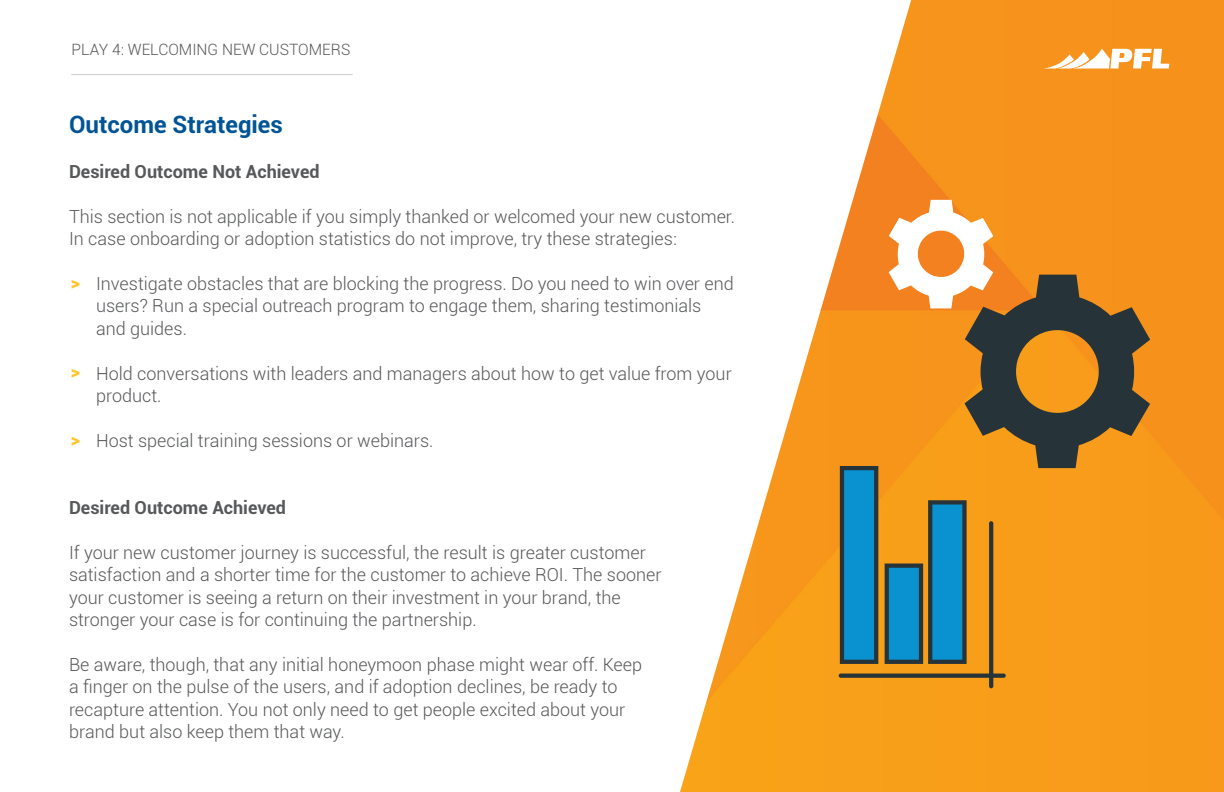
<style>
.page{position:relative;width:1224px;height:792px;background:#fff}
.page>*{position:absolute;margin:0;border:0;box-sizing:border-box;transform-origin:0 0}
.t1{font:700 24px "Roboto";color:#005496}
.t2{font:300 18px/22.4px "Roboto";color:#57585a}
.t3{font:700 18px "Roboto";color:#57585a}
.t4{font:900 18px "Roboto";color:#fec527}
.t5{font:300 15.6px "Roboto";color:#57585a}
</style>
<div class="page">
<img style="left:680px;top:0;width:544px;height:792px">
<svg style="left:840px;top:466px;width:38px;height:198px;background:#1079aa"></svg>
<svg style="left:885px;top:500px;width:82px;height:164px;background:#4a8184"></svg>
<svg style="left:839px;top:674px;width:167px;height:4px"></svg>
<svg style="left:989px;top:521px;width:4px;height:167px"></svg>
<svg style="left:889px;top:200px;width:261px;height:268px;background:#c18335"></svg>
<svg style="left:1043px;top:49px;width:126px;height:20px"></svg>
<hr style="left:72px;top:74px;width:280px;height:1px;background:#d1d2d4">
<p class="t5" style="left:72px;top:39px;width:280px">PLAY 4: WELCOMING NEW CUSTOMERS</p>
<h1 class="t1" style="left:69px;top:115px;width:215px">Outcome Strategies</h1>
<p class="t3" style="left:69px;top:164px;width:252px">Desired Outcome Not Achieved</p>
<p class="t2" style="left:69px;top:207px;width:668px">This section is not applicable if you simply thanked or welcomed your new customer.<br>In case onboarding or adoption statistics do not improve, try these strategies:</p>
<p class="t2" style="left:96px;top:274px;width:639px">Investigate obstacles that are blocking the progress. Do you need to win over end users? Run a special outreach program to engage them, sharing testimonials and guides.</p>
<p class="t2" style="left:96px;top:363px;width:637px">Hold conversations with leaders and managers about how to get value from your product.</p>
<p class="t2" style="left:96px;top:431px;width:339px">Host special training sessions or webinars.</p>
<p class="t4" style="left:71px;top:275px;width:11px">&gt;</p>
<p class="t4" style="left:71px;top:365px;width:11px">&gt;</p>
<p class="t4" style="left:71px;top:432px;width:11px">&gt;</p>
<p class="t3" style="left:69px;top:500px;width:219px">Desired Outcome Achieved</p>
<p class="t2" style="left:69px;top:541px;width:594px">If your new customer journey is successful, the result is greater customer satisfaction and a shorter time for the customer to achieve ROI. The sooner your customer is seeing a return on their investment in your brand, the stronger your case is for continuing the partnership.</p>
<p class="t2" style="left:69px;top:653px;width:575px">Be aware, though, that any initial honeymoon phase might wear off. Keep a finger on the pulse of the users, and if adoption declines, be ready to recapture attention. You not only need to get people excited about your brand but also keep them that way.</p>
</div>
